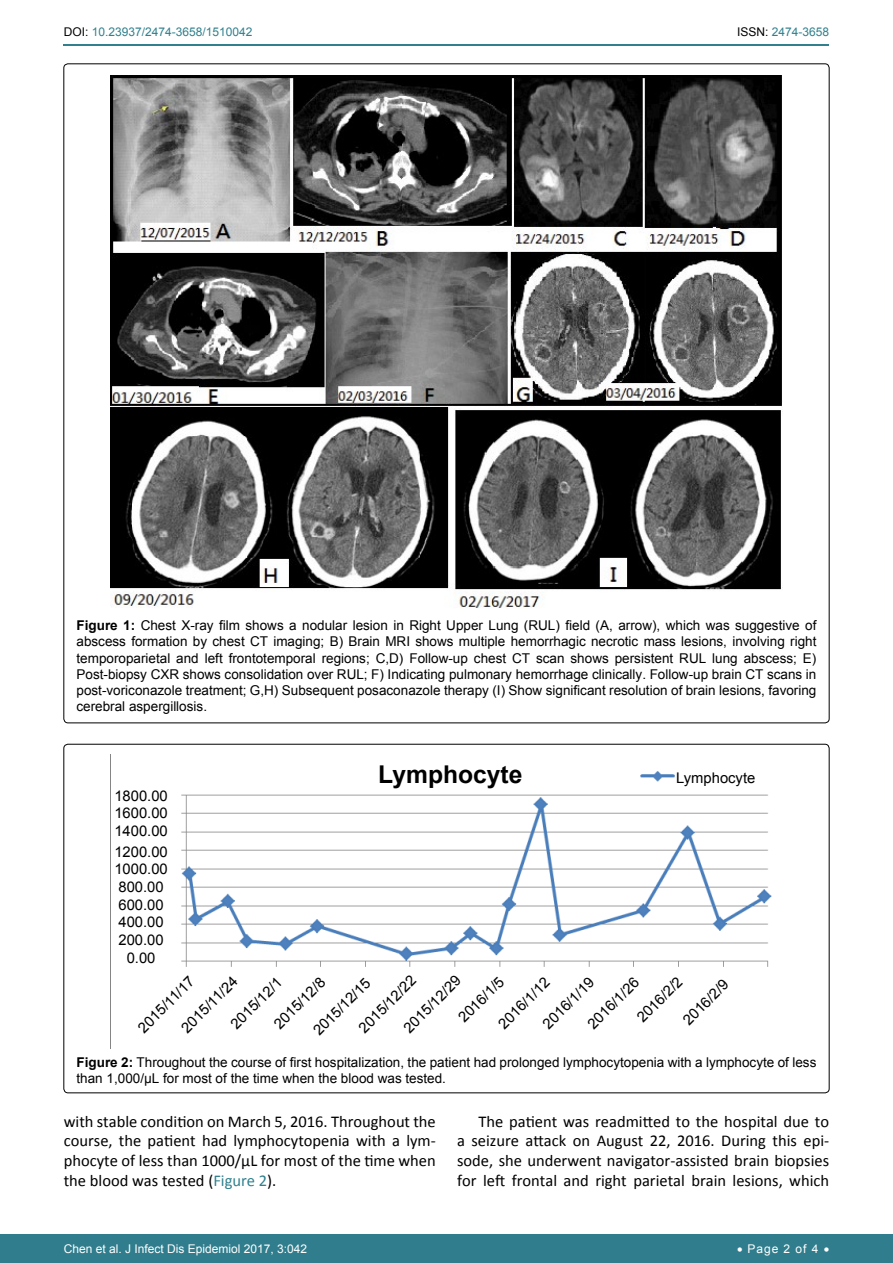
<style>
.page{position:relative;width:893px;height:1263px;background:#fff}
.page>*{position:absolute;margin:0;border:0;box-sizing:border-box;transform-origin:0 0}
.t1{font:700 24.45px "Arial";color:#000}
.t2{font:16.5px/19.8px "Calibri";color:#000;text-align:justify}
.t3{font:14.7px/17.7px "Arial";color:#000}
.t4{font:13.5px/16.2px "Arial";color:#000;text-align:justify}
.t5{font:12px "Arial";color:#fff}
.t6{font:12px "Arial";color:#30808d}
.s1{color:#000}
.s2{font-weight:700}
.s3{color:#30808d}
</style>
<div class="page">
<hr style="left:64px;top:45px;width:765px;height:1px;background:#30808d">
<div style="left:0;top:1234px;width:893px;height:29px;background:#307d8d"></div>
<img style="left:111px;top:75px;width:671px;height:533px">
<img style="left:181px;top:771px;width:591px;height:196px">
<div style="left:355px;top:757px;width:190px;height:36px;background:#fff"></div>
<div style="left:674px;top:765px;width:89px;height:25px;background:#fff"></div>
<p class="t6" style="left:64px;top:24px;width:190px"><span class="s1">DOI:</span> 10.23937/2474-3658/1510042</p>
<p class="t6" style="left:737px;top:24px;width:94px"><span class="s1">ISSN:</span> 2474-3658</p>
<p class="t4" style="left:77px;top:617px;width:741px"><span class="s2">Figure 1:</span> Chest X-ray film shows a nodular lesion in Right Upper Lung (RUL) field (A, arrow), which was suggestive of abscess formation by chest CT imaging; B) Brain MRI shows multiple hemorrhagic necrotic mass lesions, involving right temporoparietal and left frontotemporal regions; C,D) Follow-up chest CT scan shows persistent RUL lung abscess; E)<br>Post-biopsy CXR shows consolidation over RUL; F) Indicating pulmonary hemorrhage clinically. Follow-up brain CT scans in post-voriconazole treatment; G,H) Subsequent posaconazole therapy (I) Show significant resolution of brain lesions, favoring cerebral aspergillosis.</p>
<p class="t3" style="left:114px;top:787px;width:55px;text-align:justify">1800.00<br>1600.00<br>1400.00</p>
<p class="t3" style="left:114px;top:843px;width:55px;text-align:center">1200.00<br>1000.00<br>800.00<br>600.00<br>400.00<br>200.00<br>0.00</p>
<h1 class="t1" style="left:378px;top:758px;width:146px">Lymphocyte</h1>
<p class="t3" style="left:676px;top:769px;width:81px">Lymphocyte</p>
<p class="t3" style="left:428px;top:986px;width:59px;line-height:31.3px;text-indent:-46px;rotate:-45deg">2015/12/29<br>2016/1/5</p>
<p class="t3" style="left:329px;top:998px;width:75px;line-height:30.2px;text-indent:-34px;rotate:-45deg">2015/12/15<br>2015/12/22</p>
<p class="t3" style="left:152px;top:997px;width:74px;line-height:30.6px;text-indent:-31px;rotate:-45deg">2015/11/17<br>2015/11/24</p>
<p class="t3" style="left:633px;top:1013px;width:59px;rotate:-45deg">2016/2/2</p>
<p class="t3" style="left:679px;top:1016px;width:59px;rotate:-45deg">2016/2/9</p>
<p class="t4" style="left:77px;top:1054px;width:741px"><span class="s2">Figure 2:</span> Throughout the course of first hospitalization, the patient had prolonged lymphocytopenia with a lymphocyte of less than 1,000/μL for most of the time when the blood was tested.</p>
<p class="t3" style="left:539px;top:1020px;width:67px;rotate:-45deg">2016/1/19</p>
<p class="t3" style="left:244px;top:994px;width:67px;line-height:30.6px;text-indent:-31px;rotate:-45deg">2015/12/1<br>2015/12/8</p>
<p class="t3" style="left:584px;top:1020px;width:67px;rotate:-45deg">2016/1/26</p>
<p class="t3" style="left:495px;top:1020px;width:67px;rotate:-45deg">2016/1/12</p>
<p class="t2" style="left:64px;top:1111px;width:374px">with stable condition on March 5, 2016. Throughout the course, the patient had lymphocytopenia with a lym&shy;phocyte of less than 1000/μL for most of the time when the blood was tested (<span class="s3">Figure 2</span>).</p>
<p class="t2" style="left:457px;top:1111px;width:374px;text-indent:21px">The patient was readmitted to the hospital due to a seizure attack on August 22, 2016. During this epi&shy;sode, she underwent navigator-assisted brain biopsies for left frontal and right parietal brain lesions, which</p>
<p class="t5" style="left:64px;top:1241px;width:245px">Chen et al. J Infect Dis Epidemiol 2017, 3:042</p>
<p class="t5" style="left:737px;top:1241px;width:94px">• Page 2 of 4 •</p>
</div>
